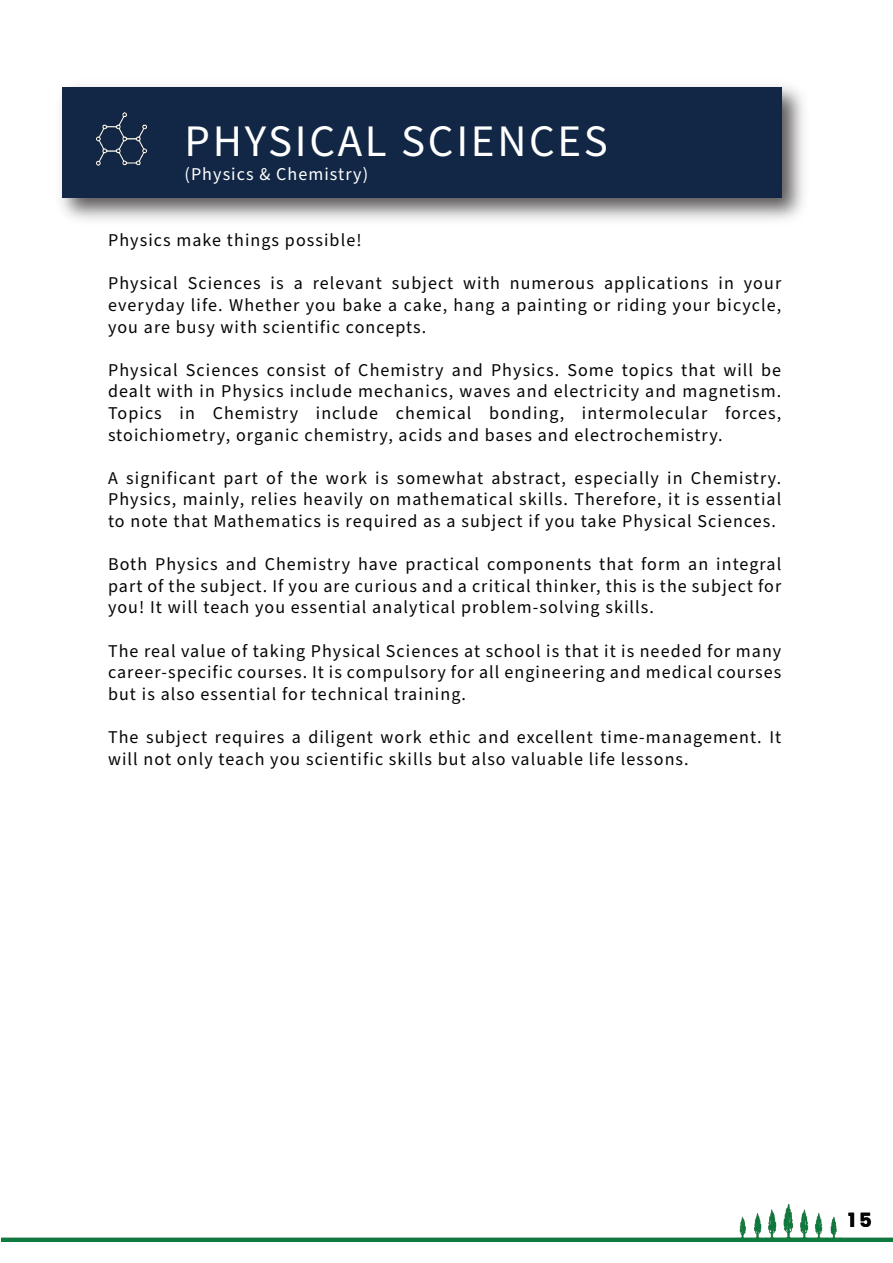
<style>
.page{position:relative;width:893px;height:1263px;background:#fff}
.page>*{position:absolute;margin:0;border:0;box-sizing:border-box;transform-origin:0 0}
.t1{font:45px "Source Sans Pro";letter-spacing:.06em;color:#fff}
.t2{font:700 19.5px "Poppins";color:#050504}
.t3{font:18px/21.6px "Source Sans Pro";letter-spacing:.06em;color:#050504;text-align:justify}
.t4{font:18px "Source Sans Pro";letter-spacing:.06em;color:#fff}
</style>
<div class="page">
<img style="left:1px;top:1204px;width:892px;height:37px">
<img style="left:61px;top:86px;width:743px;height:134px">
<div style="left:62px;top:87px;width:719px;height:110px;background:#122746"></div>
<img style="left:95px;top:113px;width:53px;height:52px">
<h1 class="t1" style="left:184px;top:111px;width:425px">PHYSICAL SCIENCES</h1>
<p class="t4" style="left:184px;top:162px;width:185px">(Physics &amp; Chemistry)</p>
<p class="t3" style="left:108px;top:230px;width:255px">Physics make things possible!</p>
<p class="t3" style="left:108px;top:273px;width:675px">Physical Sciences is a relevant subject with numerous applications in your everyday life. Whether you bake a cake, hang a painting or riding your bicycle, you are busy with scientific concepts.</p>
<p class="t3" style="left:108px;top:360px;width:675px">Physical Sciences consist of Chemistry and Physics. Some topics that will be dealt with in Physics include mechanics, waves and electricity and magnetism.<br>Topics in Chemistry include chemical bonding, intermolecular forces, stoichiometry, organic chemistry, acids and bases and electrochemistry.</p>
<p class="t3" style="left:108px;top:468px;width:675px">A significant part of the work is somewhat abstract, especially in Chemistry.<br>Physics, mainly, relies heavily on mathematical skills. Therefore, it is essential to note that Mathematics is required as a subject if you take Physical Sciences.</p>
<p class="t3" style="left:108px;top:554px;width:675px">Both Physics and Chemistry have practical components that form an integral part of the subject. If you are curious and a critical thinker, this is the subject for you! It will teach you essential analytical problem-solving skills.</p>
<p class="t3" style="left:108px;top:640px;width:675px">The real value of taking Physical Sciences at school is that it is needed for many career-specific courses. It is compulsory for all engineering and medical courses but is also essential for technical training.</p>
<p class="t3" style="left:108px;top:727px;width:675px">The subject requires a diligent work ethic and excellent time-management. It will not only teach you scientific skills but also valuable life lessons.</p>
<p class="t2" style="left:848px;top:1209px;width:25px">15</p>
</div>
